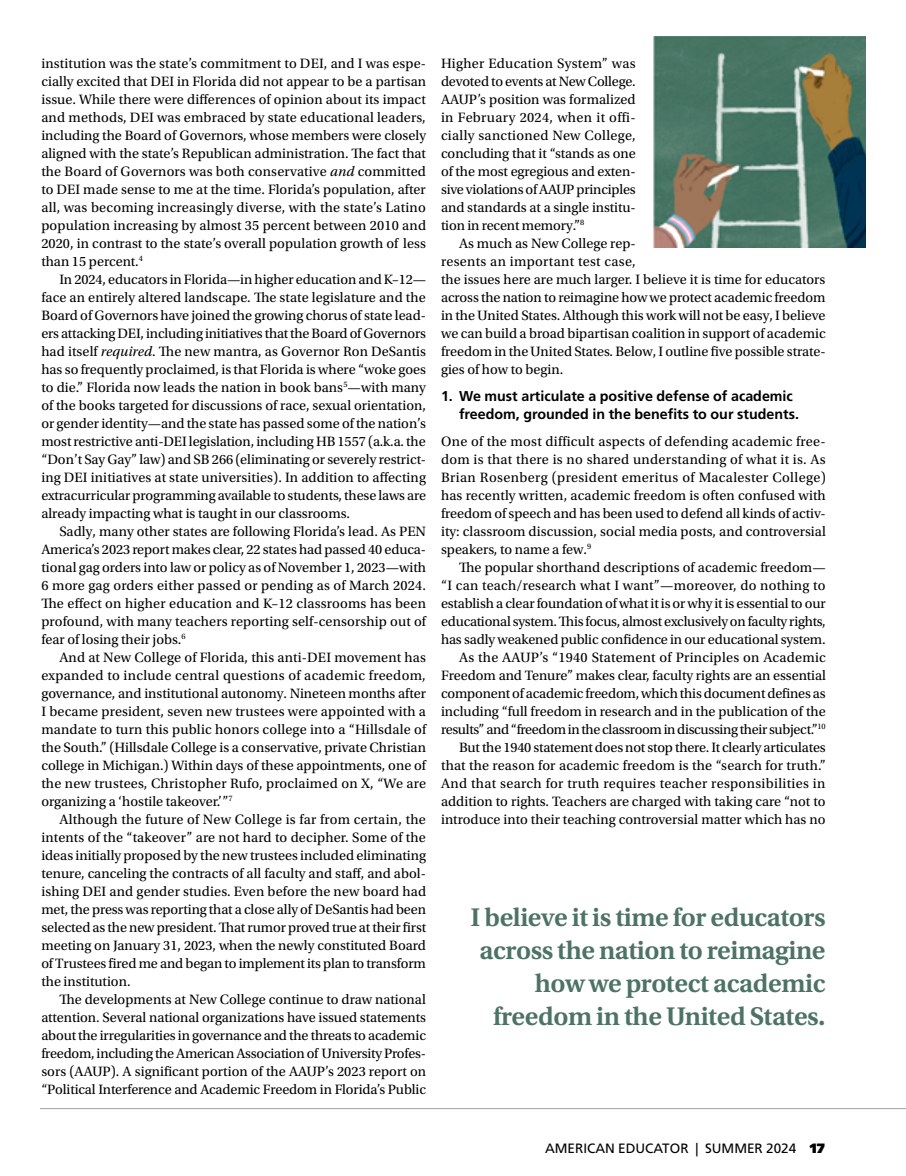
<style>
.page{position:relative;width:906px;height:1176px;background:#fff}
.page>*{position:absolute;margin:0;border:0;box-sizing:border-box;transform-origin:0 0}
.t1{font:27px/33px "Utopia Std Semibold Capt";letter-spacing:-.02em;color:#4d7364;text-align:right}
.t2{font:14.25px/18px "Utopia Std";color:#000;text-align:justify}
.t3{font:700 14.25px/18px "Frutiger LT Std";color:#000}
.t4{font:13.5px "Frutiger LT Std";color:#000}
.s1{font-style:italic}
.s2{font-weight:900}
</style>
<div class="page">
<hr style="left:40px;top:1107px;width:865px;height:1px;background:#9fa1a4">
<img style="left:653px;top:36px;width:212px;height:212px">
<p class="t2" style="left:41px;top:54px;width:386px">institution was the state’s commitment to DEI, and I was espe&shy;cially excited that DEI in Florida did not appear to be a partisan issue. While there were differences of opinion about its impact and methods, DEI was embraced by state educational leaders, including the Board of Governors, whose members were closely aligned with the state’s Republican administration. The fact that the Board of Governors was both conservative <span class="s1">and</span> committed to DEI made sense to me at the time. Florida’s population, after all, was becoming increasingly diverse, with the state’s Latino population increasing by almost 35 percent between 2010 and 2020, in contrast to the state’s overall population growth of less than 15 percent.<sup>4</sup></p>
<p class="t2" style="left:41px;top:270px;width:386px;text-indent:18px">In 2024, educators in Florida—in higher education and K–12— face an entirely altered landscape. The state legislature and the Board of Governors have joined the growing chorus of state lead&shy;ers attacking DEI, including initiatives that the Board of Governors had itself <span class="s1">required</span>. The new mantra, as Governor Ron DeSantis has so frequently proclaimed, is that Florida is where “woke goes to die.” Florida now leads the nation in book bans<sup>5</sup>—with many of the books targeted for discussions of race, sexual orientation, or gender identity—and the state has passed some of the nation’s most restrictive anti-DEI legislation, including HB 1557 (a.k.a. the “Don’t Say Gay” law) and SB 266 (eliminating or severely restrict&shy;ing DEI initiatives at state universities). In addition to affecting extracurricular programming available to students, these laws are already impacting what is taught in our classrooms.</p>
<p class="t2" style="left:41px;top:522px;width:386px;text-indent:18px">Sadly, many other states are following Florida’s lead. As PEN America’s 2023 report makes clear, 22 states had passed 40 educa&shy;tional gag orders into law or policy as of November 1, 2023—with 6 more gag orders either passed or pending as of March 2024.<br>The effect on higher education and K–12 classrooms has been profound, with many teachers reporting self-censorship out of fear of losing their jobs.<sup>6</sup></p>
<p class="t2" style="left:41px;top:648px;width:386px;text-indent:18px">And at New College of Florida, this anti-DEI movement has expanded to include central questions of academic freedom, governance, and institutional autonomy. Nineteen months after I became president, seven new trustees were appointed with a mandate to turn this public honors college into a “Hillsdale of the South.” (Hillsdale College is a conservative, private Christian college in Michigan.) Within days of these appointments, one of the new trustees, Christopher Rufo, proclaimed on X, “We are organizing a ‘hostile takeover.’”<sup>7</sup></p>
<p class="t2" style="left:41px;top:810px;width:386px;text-indent:18px">Although the future of New College is far from certain, the intents of the “takeover” are not hard to decipher. Some of the ideas initially proposed by the new trustees included eliminating tenure, canceling the contracts of all faculty and staff, and abol&shy;ishing DEI and gender studies. Even before the new board had met, the press was reporting that a close ally of DeSantis had been selected as the new president. That rumor proved true at their first meeting on January 31, 2023, when the newly constituted Board of Trustees fired me and began to implement its plan to transform the institution.</p>
<p class="t2" style="left:41px;top:990px;width:386px;text-indent:18px">The developments at New College continue to draw national attention. Several national organizations have issued statements about the irregularities in governance and the threats to academic freedom, including the American Association of University Profes&shy;sors (AAUP). A significant portion of the AAUP’s 2023 report on “Political Interference and Academic Freedom in Florida’s Public</p>
<p class="t2" style="left:441px;top:54px;width:196px">Higher Education System” was devoted to events at New College.<br>AAUP’s position was formalized in February 2024, when it offi&shy;cially sanctioned New College, concluding that it “stands as one of the most egregious and exten&shy;sive violations of AAUP principles and standards at a single institu&shy;tion in recent memory.”<sup>8</sup></p>
<p class="t2" style="left:441px;top:234px;width:386px;text-align:left;text-indent:18px">As much as New College rep-<br>resents an important test case,<br>the issues here are much larger. I believe it is time for educators across the nation to reimagine how we protect academic freedom in the United States. Although this work will not be easy, I believe we can build a broad bipartisan coalition in support of academic freedom in the United States. Below, I outline five possible strate&shy;gies of how to begin.</p>
<p class="t3" style="left:459px;top:387px;width:341px;text-indent:-18px">1. We must articulate a positive defense of academic freedom, grounded in the benefits to our students.</p>
<p class="t2" style="left:441px;top:432px;width:386px">One of the most difficult aspects of defending academic free&shy;dom is that there is no shared understanding of what it is. As Brian Rosenberg (president emeritus of Macalester College) has recently written, academic freedom is often confused with freedom of speech and has been used to defend all kinds of activ&shy;ity: classroom discussion, social media posts, and controversial speakers, to name a few.<sup>9</sup></p>
<p class="t2" style="left:441px;top:558px;width:386px;text-align:right">The popular shorthand descriptions of academic freedom—<br>“I can teach/research what I want”—moreover, do nothing to establish a clear foundation of what it is or why it is essential to our educational system. This focus, almost exclusively on faculty rights, has sadly weakened public confidence in our educational system.<br>As the AAUP’s “1940 Statement of Principles on Academic Freedom and Tenure” makes clear, faculty rights are an essential component of academic freedom, which this document defines as including “full freedom in research and in the publication of the results” and “freedom in the classroom in discussing their subject.”<sup>10<br></sup>But the 1940 statement does not stop there. It clearly articulates that the reason for academic freedom is the “search for truth.” And that search for truth requires teacher responsibilities in addition to rights. Teachers are charged with taking care “not to introduce into their teaching controversial matter which has no</p>
<h1 class="t1" style="left:470px;top:900px;width:356px">I believe it is time for educators across the nation to reimagine how we protect academic freedom in the United States.</h1>
<p class="t4" style="left:544px;top:1139px;width:281px">AMERICAN EDUCATOR | SUMMER 2024 <span class="s2">17</span></p>
</div>
